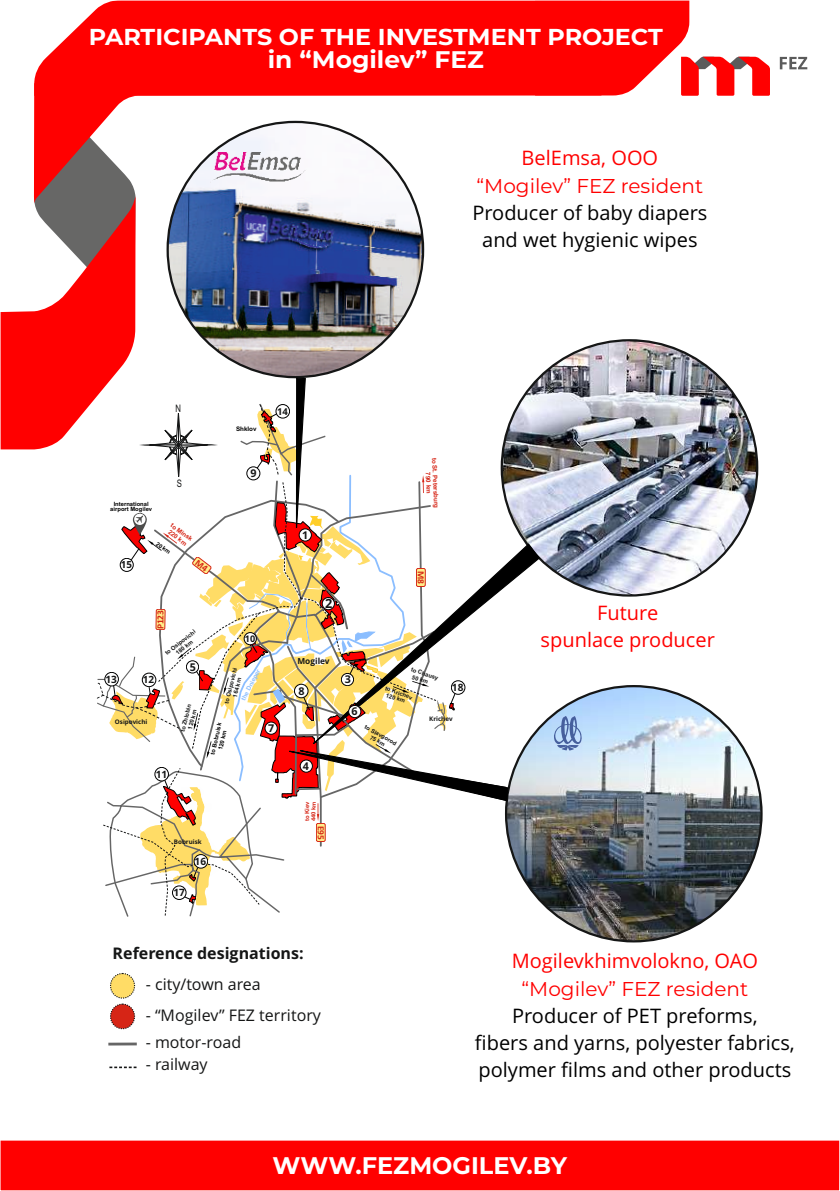
<style>
.page{position:relative;width:840px;height:1191px;background:#fff}
.page>*{position:absolute;margin:0;border:0;box-sizing:border-box;transform-origin:0 0}
.t1{font:700 24px "Montserrat";color:#fff}
.t2{font:700 24px "Montserrat";color:#fff;scale:1.04 1}
.t3{font:700 23px "Montserrat";color:#fff;scale:1.04 1}
.t4{font:20px/27.2px "Open Sans";color:#000;text-align:center}
.t5{font:20px/27.2px "Open Sans";color:#f00;text-align:center}
.t6{font:20px "Montserrat";color:#f00}
.t7{font:16px "Open Sans";color:#151616}
.t8{font:700 16px "Open Sans";color:#151616}
.t9{font:700 12.8px "Open Sans";color:#151616}
.t10{font:700 10.8px "Open Sans";color:#151616}
.t11{font:10.4px "Arial Narrow";color:#151616;scale:.91 1}
.t12{font:700 10px "Open Sans";color:#151616}
.t13{font:700 9.8px "Open Sans";color:#151616}
.t14{font:700 9.4px "Calibri";color:#d62516}
.t15{font:700 9.4px "Open Sans";color:#151616}
.t16{font:700 9.2px "Open Sans";color:#151616}
.t17{font:700 8.4px "Open Sans";color:#151616}
.t18{font:700 6.2px/7px "Arial";color:#d62516;text-align:center}
.t19{font:700 6.2px "Open Sans";color:#151616}
.t20{font:700 6.2px "Arial";color:#8bbeff}
.t21{font:700 6.2px "Arial";color:#000}
.t22{font:700 5.8px/6.6px "Arial";color:#151616;text-align:center}
.t23{font:700 5.8px/6.6px "Arial";color:#000;text-align:center}
.t24{font:700 5.8px/6.6px "Arial";color:#d62516}
</style>
<div class="page">
<div style="left:34px;top:2px;width:501px;height:94px;background:#f00"></div>
<div style="left:2px;top:1140px;width:835px;height:49px;background:#f00"></div>
<img style="left:506px;top:686px;width:255px;height:255px;border-radius:50%">
<svg style="left:553px;top:716px;width:29px;height:34px"></svg>
<img style="left:501px;top:340px;width:255px;height:255px;border-radius:50%">
<svg style="left:508px;top:542px;width:32px;height:226px"></svg>
<div style="left:110px;top:973px;width:25px;height:25px;background:#ffdc66;border:1px dashed #151616;border-radius:50%"></div>
<div style="left:110px;top:1003px;width:25px;height:26px;background:#d62516;border:1px dashed #151616;border-radius:50%"></div>
<hr style="left:108px;top:1042px;width:29px;height:3px;background:#666">
<svg style="left:109px;top:1066px;width:27px;height:2px"></svg>
<svg style="left:535px;top:2px;width:234px;height:94px"></svg>
<svg style="left:779px;top:57px;width:27px;height:12px"></svg>
<svg style="left:0;top:83px;width:508px;height:833px"></svg>
<p class="t3" style="left:89px;top:23px;width:553px">PARTICIPANTS OF THE INVESTMENT PROJECT</p>
<p class="t2" style="left:268px;top:45px;width:209px">in “Mogilev” FEZ</p>
<p class="t5" style="left:521px;top:146px;width:138px">BelEmsa, ООО</p>
<p class="t6" style="left:476px;top:173px;width:228px">“Mogilev” FEZ resident</p>
<p class="t4" style="left:472px;top:201px;width:236px">Producer of baby diapers and wet hygienic wipes</p>
<p class="t11" style="left:175px;top:405px;width:8px">N</p>
<p class="t21" style="left:236px;top:427px;width:22px">Shklov</p>
<p class="t15" style="left:277px;top:407px;width:12px">14</p>
<p class="t23" style="left:110px;top:502px;width:43px;line-height:4.8px">International airport Mogilev</p>
<p class="t11" style="left:177px;top:479px;width:7px">S</p>
<p class="t13" style="left:121px;top:561px;width:13px">15</p>
<p class="t18" style="left:173px;top:522px;width:27px;rotate:36deg">to Minsk<br>220 km</p>
<p class="t23" style="left:158px;top:541px;width:18px;rotate:36deg">20 km</p>
<p class="t10" style="left:250px;top:469px;width:8px">9</p>
<p class="t14" style="left:156px;top:629px;width:21px;rotate:-89deg">Р123</p>
<p class="t22" style="left:164px;top:652px;width:38px;rotate:-39deg">to Osipovichi<br>180 km</p>
<p class="t12" style="left:105px;top:675px;width:13px">13</p>
<p class="t19" style="left:115px;top:719px;width:34px">Osipovichi</p>
<p class="t12" style="left:143px;top:675px;width:13px">12</p>
<p class="t10" style="left:190px;top:662px;width:8px">5</p>
<p class="t22" style="left:180px;top:731px;width:30px;rotate:-76deg">to Zhlobin<br>120 km</p>
<p class="t12" style="left:156px;top:770px;width:13px">11</p>
<p class="t16" style="left:245px;top:635px;width:12px">10</p>
<p class="t22" style="left:223px;top:703px;width:38px;rotate:-76deg">to Osipovichi<br>164 km</p>
<p class="t20" style="left:241px;top:699px;width:36px;rotate:-63deg">the Dnieper</p>
<p class="t23" style="left:210px;top:753px;width:34px;rotate:-77deg">to Bobruisk<br>120 km</p>
<p class="t10" style="left:268px;top:724px;width:8px">7</p>
<p class="t19" style="left:174px;top:838px;width:29px">Bobruisk</p>
<p class="t12" style="left:173px;top:888px;width:13px">17</p>
<p class="t12" style="left:194px;top:857px;width:13px">16</p>
<p class="t10" style="left:302px;top:530px;width:8px">1</p>
<p class="t9" style="left:325px;top:598px;width:9px">2</p>
<p class="t17" style="left:297px;top:658px;width:34px">Mogilev</p>
<p class="t10" style="left:298px;top:686px;width:8px">8</p>
<p class="t10" style="left:302px;top:761px;width:8px">4</p>
<p class="t24" style="left:304px;top:821px;width:21px;rotate:-90deg">to Kiev<br>440 km</p>
<p class="t14" style="left:325px;top:825px;width:16px;rotate:90deg">Е95</p>
<p class="t18" style="left:437px;top:457px;width:52px;rotate:88deg">to St. Petersburg<br>790 km</p>
<p class="t14" style="left:424px;top:571px;width:15px;rotate:90deg">М8</p>
<p class="t10" style="left:344px;top:675px;width:8px">3</p>
<p class="t10" style="left:351px;top:707px;width:8px">6</p>
<p class="t22" style="left:412px;top:666px;width:30px;rotate:17deg">to Chausy</p>
<p class="t22" style="left:386px;top:685px;width:30px;rotate:20deg">to Krichev</p>
<p class="t22" style="left:413px;top:674px;width:18px;rotate:18deg">50 km</p>
<p class="t22" style="left:387px;top:692px;width:21px;rotate:18deg">120 km</p>
<p class="t12" style="left:451px;top:684px;width:13px">18</p>
<p class="t19" style="left:429px;top:716px;width:25px">Krichev</p>
<p class="t22" style="left:366px;top:724px;width:37px;rotate:29deg">to Slavgorod<br>75 km</p>
<p class="t5" style="left:540px;top:601px;width:176px">Future<br>spunlace producer</p>
<p class="t8" style="left:113px;top:946px;width:192px">Reference designations:</p>
<p class="t7" style="left:146px;top:978px;width:116px">- city/town area</p>
<p class="t7" style="left:146px;top:1008px;width:177px">- “Mogilev” FEZ territory</p>
<p class="t7" style="left:146px;top:1035px;width:97px">- motor-road</p>
<p class="t7" style="left:146px;top:1058px;width:63px">- railway</p>
<p class="t5" style="left:511px;top:949px;width:248px">Mogilevkhimvolokno, ОАО</p>
<p class="t6" style="left:521px;top:976px;width:228px">“Mogilev” FEZ resident</p>
<p class="t4" style="left:474px;top:1003px;width:321px">Producer of PET preforms,<br>fibers and yarns, polyester fabrics, polymer films and other products</p>
<p class="t1" style="left:272px;top:1150px;width:296px">WWW.FEZMOGILEV.BY</p>
</div>
